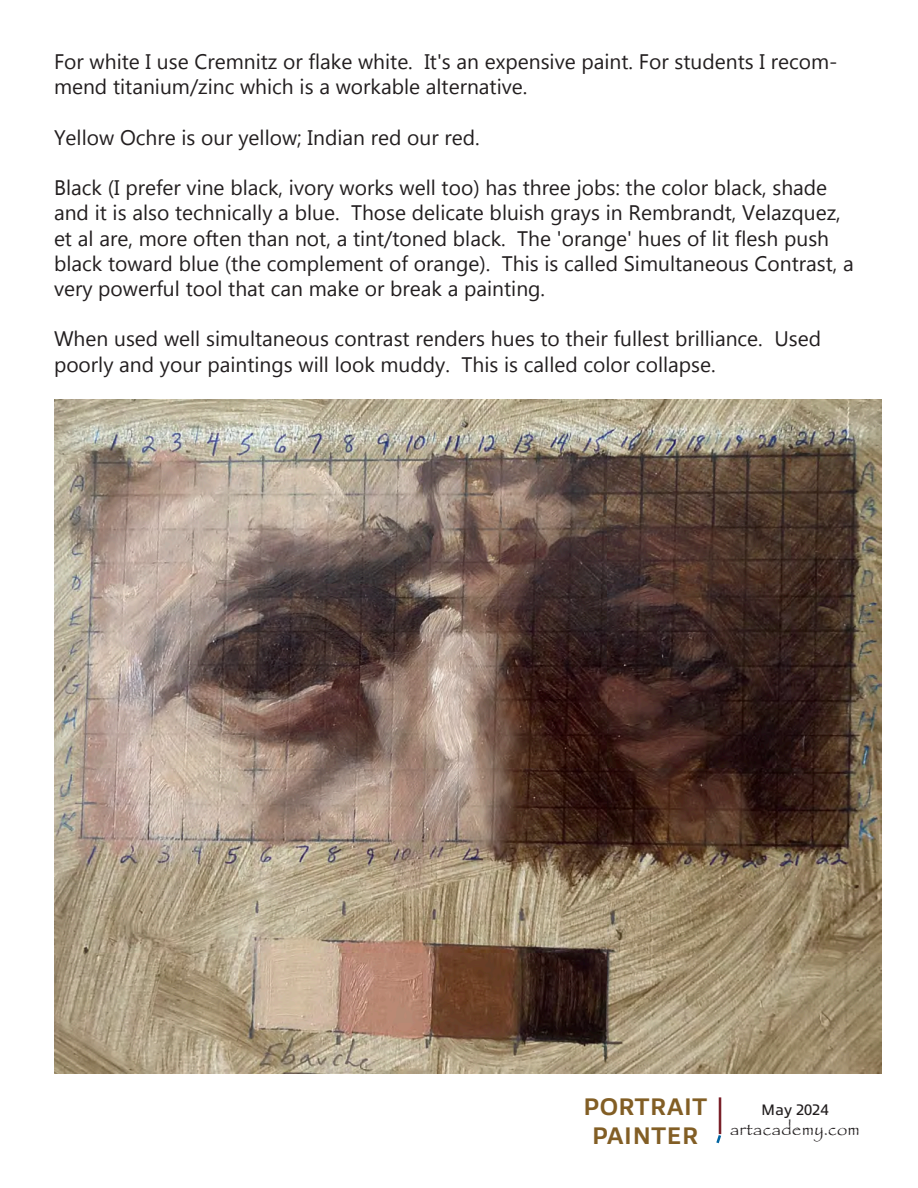
<style>
.page{position:relative;width:918px;height:1188px;background:#fff}
.page>*{position:absolute;margin:0;border:0;box-sizing:border-box;transform-origin:0 0}
.t1{font:700 24.15px/29.1px "Allumi Std";color:#825e25;text-align:center}
.t2{font:21px/25.2px "Gadugi";color:#231f20}
.t3{font:19.2px "Papyrus";color:#231f20}
.t4{font:15.3px "Allumi Std";color:#231f20}
</style>
<div class="page">
<hr style="left:719px;top:1097px;width:2px;height:37px;background:#7a212a">
<svg style="left:716px;top:1132px;width:6px;height:12px"></svg>
<img style="left:54px;top:400px;width:828px;height:674px">
<p class="t2" style="left:54px;top:49px;width:785px">For white I use Cremnitz or flake white. It's an expensive paint. For students I recom&shy;mend titanium/zinc which is a workable alternative.</p>
<p class="t2" style="left:54px;top:125px;width:427px">Yellow Ochre is our yellow; Indian red our red.</p>
<p class="t2" style="left:54px;top:175px;width:801px">Black (I prefer vine black, ivory works well too) has three jobs: the color black, shade and it is also technically a blue. Those delicate bluish grays in Rembrandt, Velazquez, et al are, more often than not, a tint/toned black. The 'orange' hues of lit flesh push black toward blue (the complement of orange). This is called Simultaneous Contrast, a very powerful tool that can make or break a painting.</p>
<p class="t2" style="left:54px;top:326px;width:769px">When used well simultaneous contrast renders hues to their fullest brilliance. Used poorly and your paintings will look muddy. This is called color collapse.</p>
<p class="t1" style="left:583px;top:1093px;width:126px">PORTRAIT<br>PAINTER</p>
<p class="t4" style="left:761px;top:1101px;width:69px">May 2024</p>
<p class="t3" style="left:730px;top:1117px;width:131px">artacademy.com</p>
</div>
